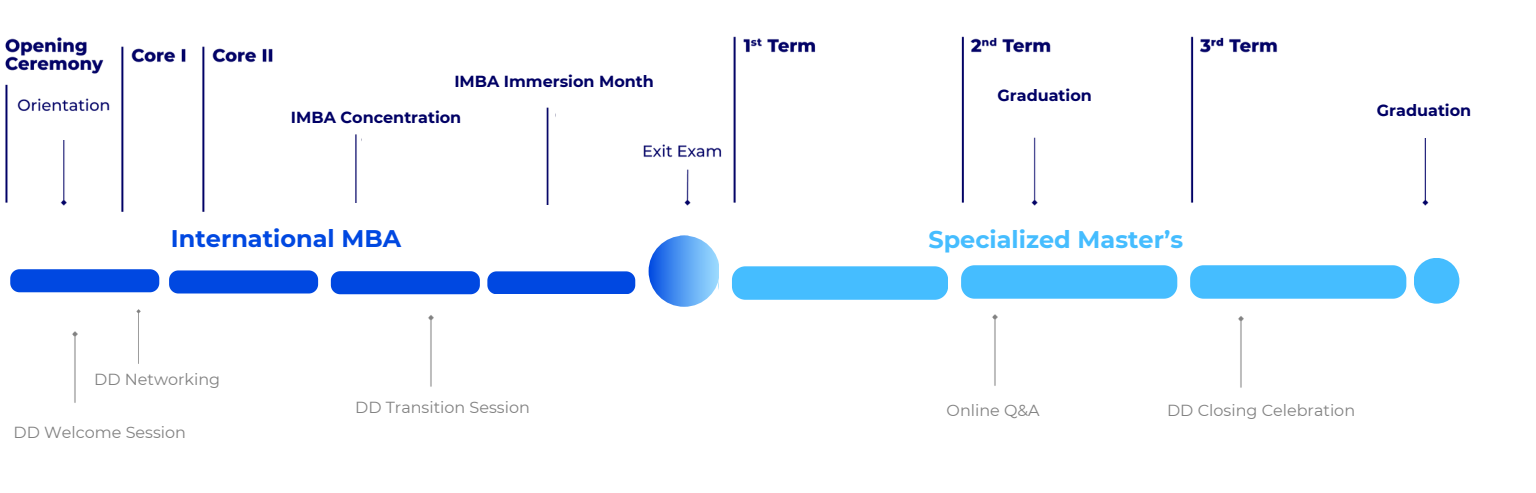
<style>
.page{position:relative;width:1536px;height:493px;background:#fff}
.page>*{position:absolute;margin:0;border:0;box-sizing:border-box;transform-origin:0 0}
.t1{font:700 24px "Montserrat";color:#45bdff}
.t2{font:700 24px "Montserrat";color:#0048e1}
.t3{font:16px "Montserrat";color:#828282}
.t4{font:700 16px "Montserrat";color:#000065}
</style>
<div class="page">
<img style="left:5px;top:36px;width:1424px;height:257px">
<div style="left:628px;top:34px;width:10px;height:138px;background:#fff"></div>
<div style="left:490px;top:34px;width:138px;height:138px;background:#fff"></div>
<div style="left:480px;top:34px;width:10px;height:138px;background:#fff"></div>
<div style="left:490px;top:172px;width:138px;height:9px;background:#fff"></div>
<svg style="left:704px;top:36px;width:7px;height:4px"></svg>
<div style="left:704px;top:40px;width:7px;height:91px;background:#fff"></div>
<div style="left:613px;top:40px;width:91px;height:91px;background:#fff"></div>
<div style="left:613px;top:33px;width:91px;height:7px;background:#fff"></div>
<div style="left:613px;top:131px;width:91px;height:6px;background:#fff"></div>
<svg style="left:704px;top:131px;width:7px;height:6px"></svg>
<div style="left:563px;top:123px;width:6px;height:90px;background:#fff"></div>
<div style="left:472px;top:123px;width:91px;height:90px;background:#fff"></div>
<div style="left:472px;top:116px;width:91px;height:7px;background:#fff"></div>
<svg style="left:466px;top:116px;width:6px;height:7px"></svg>
<div style="left:466px;top:123px;width:6px;height:90px;background:#fff"></div>
<div style="left:472px;top:213px;width:91px;height:6px;background:#fff"></div>
<svg style="left:466px;top:213px;width:6px;height:6px"></svg>
<svg style="left:563px;top:213px;width:6px;height:6px"></svg>
<hr style="left:655px;top:165px;width:3px;height:46px;background:#fff">
<div style="left:610px;top:165px;width:45px;height:46px;background:#fff"></div>
<hr style="left:610px;top:162px;width:45px;height:3px;background:#fff">
<hr style="left:607px;top:165px;width:3px;height:46px;background:#fff">
<hr style="left:610px;top:211px;width:45px;height:3px;background:#fff">
<div style="left:180px;top:262px;width:73px;height:47px;background:#fff"></div>
<div style="left:255px;top:262px;width:73px;height:47px;background:#fff"></div>
<div style="left:250px;top:262px;width:5px;height:47px;background:#fff"></div>
<div style="left:323px;top:262px;width:73px;height:47px;background:#fff"></div>
<div style="left:109px;top:262px;width:73px;height:47px;background:#fff"></div>
<div style="left:103px;top:262px;width:6px;height:47px;background:#fff"></div>
<div style="left:397px;top:262px;width:73px;height:47px;background:#fff"></div>
<div style="left:392px;top:262px;width:5px;height:47px;background:#fff"></div>
<div style="left:451px;top:262px;width:73px;height:47px;background:#fff"></div>
<div style="left:523px;top:262px;width:73px;height:47px;background:#fff"></div>
<div style="left:581px;top:262px;width:73px;height:47px;background:#fff"></div>
<div style="left:373px;top:26px;width:7px;height:90px;background:#fff"></div>
<div style="left:283px;top:26px;width:90px;height:90px;background:#fff"></div>
<div style="left:283px;top:116px;width:90px;height:6px;background:#fff"></div>
<svg style="left:373px;top:116px;width:7px;height:6px"></svg>
<div style="left:347px;top:117px;width:7px;height:91px;background:#fff"></div>
<div style="left:257px;top:117px;width:90px;height:91px;background:#fff"></div>
<div style="left:257px;top:208px;width:90px;height:6px;background:#fff"></div>
<svg style="left:347px;top:208px;width:7px;height:6px"></svg>
<svg style="left:92px;top:251px;width:6px;height:7px"></svg>
<div style="left:92px;top:258px;width:6px;height:94px;background:#fff"></div>
<div style="left:0;top:258px;width:92px;height:94px;background:#fff"></div>
<div style="left:0;top:251px;width:92px;height:7px;background:#fff"></div>
<div style="left:10px;top:269px;width:149px;height:23px;background:#0048e1"></div>
<div style="left:169px;top:270px;width:149px;height:23px;background:#0048e1"></div>
<div style="left:331px;top:271px;width:149px;height:23px;background:#0048e1"></div>
<svg style="left:707px;top:242px;width:5px;height:5px"></svg>
<div style="left:707px;top:247px;width:5px;height:70px;background:#fff"></div>
<div style="left:637px;top:247px;width:70px;height:70px;background:#fff"></div>
<div style="left:637px;top:242px;width:70px;height:5px;background:#fff"></div>
<svg style="left:633px;top:242px;width:4px;height:5px"></svg>
<hr style="left:633px;top:247px;width:4px;height:70px;background:#fff">
<div style="left:487px;top:271px;width:148px;height:23px;background:#0048e1"></div>
<div style="left:649px;top:235px;width:71px;height:72px;background:linear-gradient(to right,#0653e3,#a7e6ff);border-radius:50%"></div>
<div style="left:726px;top:239px;width:95px;height:94px;background:#fff"></div>
<div style="left:726px;top:232px;width:95px;height:7px;background:#fff"></div>
<svg style="left:719px;top:232px;width:7px;height:7px"></svg>
<div style="left:719px;top:239px;width:7px;height:94px;background:#fff"></div>
<hr style="left:868px;top:255px;width:4px;height:56px;background:#fff">
<div style="left:812px;top:255px;width:56px;height:56px;background:#fff"></div>
<hr style="left:812px;top:251px;width:56px;height:4px;background:#fff">
<div style="left:870px;top:270px;width:113px;height:113px;background:#fff"></div>
<div style="left:870px;top:262px;width:113px;height:8px;background:#fff"></div>
<div style="left:1407px;top:251px;width:113px;height:113px;background:#fff"></div>
<div style="left:1407px;top:242px;width:113px;height:9px;background:#fff"></div>
<div style="left:1173px;top:255px;width:57px;height:56px;background:#fff"></div>
<hr style="left:1173px;top:251px;width:57px;height:4px;background:#fff">
<svg style="left:732px;top:266px;width:216px;height:34px;background:#4bbfff"></svg>
<div style="left:1414px;top:258px;width:45px;height:46px;background:#45bdff;border-radius:50%"></div>
<div style="left:113px;top:28px;width:6px;height:91px;background:#fff"></div>
<div style="left:110px;top:117px;width:91px;height:91px;background:#fff"></div>
<div style="left:103px;top:117px;width:7px;height:91px;background:#fff"></div>
<div style="left:110px;top:208px;width:91px;height:6px;background:#fff"></div>
<svg style="left:103px;top:208px;width:7px;height:6px"></svg>
<img style="left:117px;top:36px;width:70px;height:190px">
<hr style="left:186px;top:45px;width:4px;height:50px;background:#fff">
<img style="left:187px;top:36px;width:144px;height:190px">
<img style="left:354px;top:123px;width:7px;height:80px">
<img style="left:546px;top:107px;width:3px;height:98px">
<img style="left:64px;top:226px;width:543px;height:25px">
<img style="left:761px;top:224px;width:653px;height:30px">
<svg style="left:1094px;top:71px;width:4px;height:4px"></svg>
<hr style="left:1094px;top:75px;width:4px;height:50px;background:#fff">
<div style="left:1044px;top:75px;width:50px;height:50px;background:#fff"></div>
<hr style="left:1044px;top:71px;width:50px;height:4px;background:#fff">
<hr style="left:1040px;top:75px;width:4px;height:50px;background:#fff">
<hr style="left:1044px;top:125px;width:50px;height:3px;background:#fff">
<svg style="left:1094px;top:125px;width:4px;height:3px"></svg>
<svg style="left:1037px;top:69px;width:7px;height:6px"></svg>
<hr style="left:1037px;top:73px;width:3px;height:50px;background:#fff">
<div style="left:986px;top:73px;width:51px;height:50px;background:#fff"></div>
<hr style="left:986px;top:69px;width:51px;height:4px;background:#fff">
<svg style="left:982px;top:69px;width:4px;height:4px"></svg>
<hr style="left:982px;top:73px;width:4px;height:50px;background:#fff">
<hr style="left:986px;top:123px;width:51px;height:4px;background:#fff">
<svg style="left:982px;top:123px;width:4px;height:4px"></svg>
<svg style="left:1037px;top:123px;width:7px;height:5px"></svg>
<div style="left:1383px;top:23px;width:107px;height:107px;background:#fff"></div>
<div style="left:1376px;top:23px;width:7px;height:107px;background:#fff"></div>
<div style="left:1383px;top:130px;width:107px;height:7px;background:#fff"></div>
<svg style="left:1376px;top:130px;width:7px;height:7px"></svg>
<svg style="left:36px;top:110px;width:83px;height:31px"></svg>
<img style="left:72px;top:331px;width:6px;height:72px">
<img style="left:136px;top:309px;width:5px;height:55px">
<img style="left:428px;top:315px;width:6px;height:72px">
<img style="left:992px;top:315px;width:6px;height:71px">
<img style="left:1238px;top:318px;width:6px;height:70px">
<svg style="left:1190px;top:242px;width:217px;height:76px"></svg>
<div style="left:1217px;top:308px;width:6px;height:85px;background:#fff"></div>
<div style="left:1132px;top:308px;width:85px;height:85px;background:#fff"></div>
<div style="left:1132px;top:302px;width:85px;height:6px;background:#fff"></div>
<svg style="left:961px;top:251px;width:216px;height:64px"></svg>
<div style="left:1126px;top:308px;width:6px;height:85px;background:#fff"></div>
<h2 class="t4" style="left:454px;top:71px;width:201px">IMBA Immersion Month</h2>
<p class="t4" style="left:291px;top:107px;width:172px">IMBA Concentration</p>
<p class="t4" style="left:998px;top:86px;width:96px">Graduation</p>
<p class="t2" style="left:171px;top:223px;width:232px">International MBA</p>
<p class="t1" style="left:928px;top:225px;width:256px">Specialized Master’s</p>
<p class="t4" style="left:1377px;top:100px;width:96px">Graduation</p>
<p class="t3" style="left:94px;top:370px;width:128px">DD Networking</p>
<p class="t3" style="left:14px;top:422px;width:174px">DD Welcome Session</p>
<p class="t3" style="left:355px;top:398px;width:176px">DD Transition Session</p>
<p class="t3" style="left:947px;top:400px;width:95px">Online Q&amp;A</p>
<p class="t3" style="left:1167px;top:400px;width:190px">DD Closing Celebration</p>
</div>
